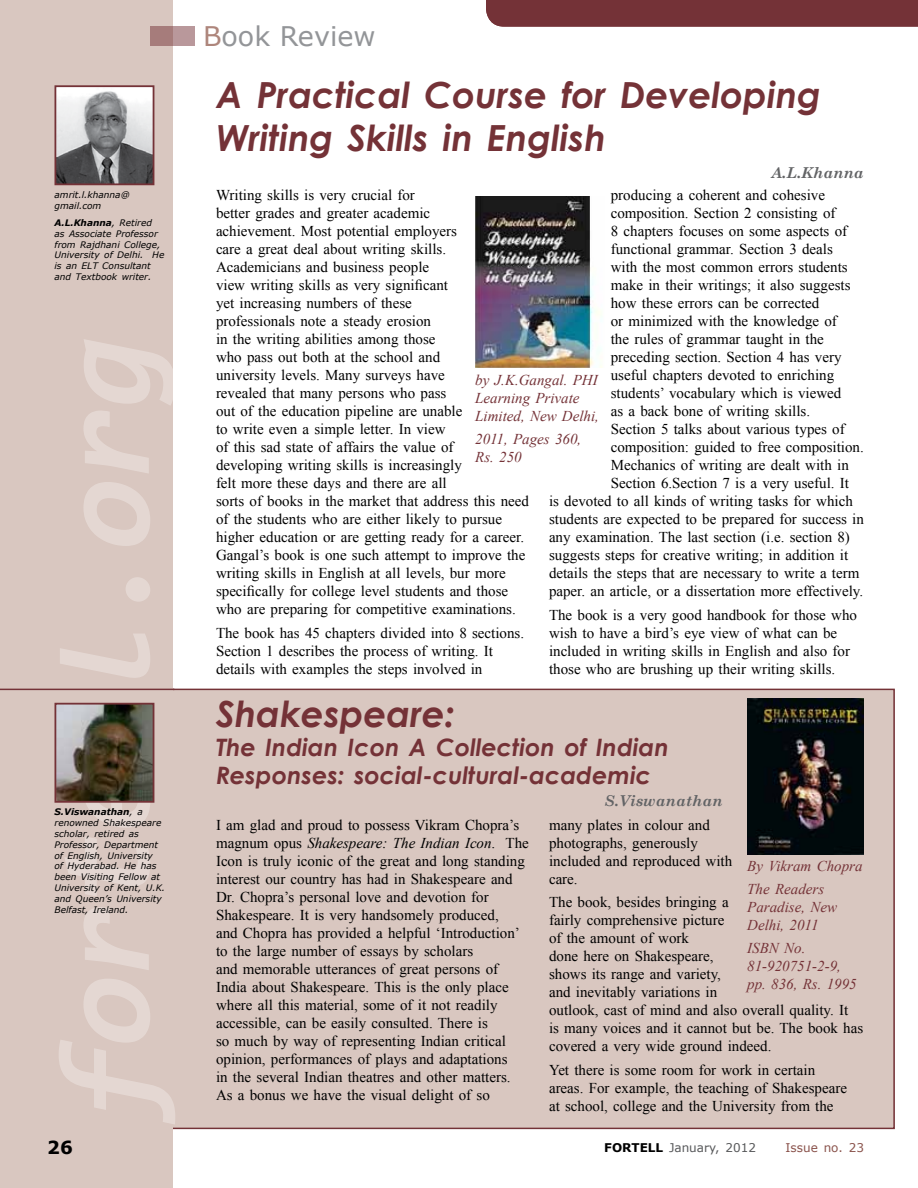
<style>
.page{position:relative;width:918px;height:1188px;background:#fff}
.page>*{position:absolute;margin:0;border:0;box-sizing:border-box;transform-origin:0 0}
.t1{font:italic 700 36px/43.2px "Century Gothic";color:#743237}
.t2{font:27px "Verdana";color:#939598}
.t3{font:italic 700 24px/28.8px "Century Gothic";color:#743237}
.t4{font:700 18px "Verdana";color:#000}
.t5{font:15px/18px "Times New Roman";color:#000}
.t6{font:italic 15px/18px "Times New Roman";color:#743237}
.t7{font:italic 700 15px "Century Schoolbook";color:#636466}
.t8{font:12px "Verdana";color:#58595b}
.t9{font:12px "Verdana";color:#8a534c}
.t10{font:italic 9px/10.8px "Verdana";color:#000}
.s1{color:#ae867c}
.s2{font-weight:700}
.s3{font-style:italic}
.s4{font-weight:700;color:#000}
</style>
<div class="page">
<div style="left:486px;top:0;width:432px;height:27px;background:#743237"></div>
<div style="left:173px;top:689px;width:722px;height:440px;background:#d9c7c0"></div>
<div style="left:0;top:0;width:173px;height:1188px;background:#d9c7c0"></div>
<svg style="left:150px;top:26px;width:45px;height:20px"></svg>
<img style="left:476px;top:197px;width:126px;height:171px">
<img style="left:58px;top:88px;width:93px;height:94px">
<div style="left:55px;top:85px;width:99px;height:100px;border:2px solid #743237"></div>
<img style="left:58px;top:706px;width:93px;height:94px">
<div style="left:55px;top:703px;width:99px;height:100px;border:2px solid #743237"></div>
<img style="left:747px;top:699px;width:116px;height:155px">
<hr style="left:0;top:689px;width:174px;height:1px;background:#743237">
<h2 class="t2" style="left:203px;top:18px;width:174px"><span class="s1">B</span>ook Review</h2>
<p class="t10" style="left:55px;top:189px;width:77px">amrit.l.khanna@ gmail.com</p>
<p class="t10" style="left:55px;top:217px;width:111px"><span class="s2">A.L.Khanna</span>, Retired<br>as Associate Professor from Rajdhani College,<br>University of Delhi. He is an ELT Consultant and Textbook writer.</p>
<p class="t10" style="left:55px;top:807px;width:112px"><span class="s2">S.Viswanathan</span>, a renowned Shakespeare scholar, retired as<br>Professor, Department of English, University<br>of Hyderabad. He has been Visiting Fellow at<br>University of Kent, U.K. and Queen’s University<br>Belfast, Ireland.</p>
<h1 class="t1" style="left:216px;top:72px;width:607px">A Practical Course for Developing<br>Writing Skills in English</h1>
<p class="t7" style="left:771px;top:161px;width:94px">A.L.Khanna</p>
<p class="t5" style="left:216px;top:186px;width:315px">Writing skills is very crucial for<br>better grades and greater academic<br>achievement. Most potential employers<br>care a great deal about writing skills.<br>Academicians and business people<br>view writing skills as very significant<br>yet increasing numbers of these<br>professionals note a steady erosion<br>in the writing abilities among those<br>who pass out both at the school and<br>university levels. Many surveys have<br>revealed that many persons who pass<br>out of the education pipeline are unable<br>to write even a simple letter. In view<br>of this sad state of affairs the value of<br>developing writing skills is increasingly<br>felt more these days and there are all<br>sorts of books in the market that address this need of the students who are either likely to pursue higher education or are getting ready for a career.<br>Gangal’s book is one such attempt to improve the writing skills in English at all levels, bur more specifically for college level students and those who are preparing for competitive examinations.</p>
<p class="t5" style="left:216px;top:623px;width:310px">The book has 45 chapters divided into 8 sections.<br>Section 1 describes the process of writing. It details with examples the steps involved in</p>
<p class="t5" style="left:611px;top:186px;width:216px">producing a coherent and cohesive</p>
<p class="t5" style="left:611px;top:204px;width:226px">composition. Section 2 consisting of</p>
<p class="t5" style="left:611px;top:222px;width:238px">8 chapters focuses on some aspects of</p>
<p class="t5" style="left:611px;top:240px;width:224px">functional grammar. Section 3 deals</p>
<p class="t5" style="left:611px;top:258px;width:239px">with the most common errors students</p>
<p class="t5" style="left:611px;top:276px;width:241px">make in their writings; it also suggests</p>
<p class="t5" style="left:611px;top:294px;width:210px">how these errors can be corrected</p>
<p class="t5" style="left:611px;top:312px;width:228px">or minimized with the knowledge of</p>
<p class="t5" style="left:611px;top:330px;width:215px">the rules of grammar taught in the</p>
<p class="t5" style="left:611px;top:348px;width:232px">preceding section. Section 4 has very</p>
<p class="t5" style="left:611px;top:366px;width:225px">useful chapters devoted to enriching</p>
<p class="t5" style="left:611px;top:384px;width:232px">students’ vocabulary which is viewed</p>
<p class="t5" style="left:611px;top:402px;width:201px">as a back bone of writing skills.</p>
<p class="t5" style="left:611px;top:420px;width:235px">Section 5 talks about various types of</p>
<p class="t5" style="left:611px;top:438px;width:255px">composition: guided to free composition.</p>
<p class="t5" style="left:611px;top:456px;width:240px">Mechanics of writing are dealt with in</p>
<p class="t5" style="left:611px;top:474px;width:240px">Section 6.Section 7 is a very useful. It</p>
<p class="t5" style="left:549px;top:492px;width:305px">is devoted to all kinds of writing tasks for which</p>
<p class="t5" style="left:549px;top:510px;width:316px">students are expected to be prepared for success in</p>
<p class="t5" style="left:549px;top:528px;width:302px">any examination. The last section (i.e. section 8)</p>
<p class="t5" style="left:549px;top:546px;width:301px">suggests steps for creative writing; in addition it</p>
<p class="t5" style="left:549px;top:564px;width:312px">details the steps that are necessary to write a term</p>
<p class="t5" style="left:549px;top:582px;width:316px">paper. an article, or a dissertation more effectively.</p>
<p class="t5" style="left:549px;top:605px;width:310px">The book is a very good handbook for those who wish to have a bird’s eye view of what can be included in writing skills in English and also for those who are brushing up their writing skills.</p>
<p class="t6" style="left:475px;top:371px;width:125px">by J.K.Gangal. PHI<br>Learning Private<br>Limited, New Delhi,</p>
<p class="t6" style="left:475px;top:430px;width:108px">2011, Pages 360,<br>Rs. 250</p>
<h1 class="t1" style="left:216px;top:691px;width:241px">Shakespeare:</h1>
<h3 class="t3" style="left:216px;top:731px;width:454px">The Indian Icon A Collection of Indian<br>Responses: social-cultural-academic</h3>
<p class="t7" style="left:605px;top:789px;width:120px">S.Viswanathan</p>
<p class="t5" style="left:216px;top:816px;width:314px">I am glad and proud to possess Vikram Chopra’s magnum opus <span class="s3">Shakespeare: The Indian Icon</span>. The Icon is truly iconic of the great and long standing interest our country has had in Shakespeare and Dr. Chopra’s personal love and devotion for Shakespeare. It is very handsomely produced,<br>and Chopra has provided a helpful ‘Introduction’ to the large number of essays by scholars<br>and memorable utterances of great persons of India about Shakespeare. This is the only place where all this material, some of it not readily accessible, can be easily consulted. There is<br>so much by way of representing Indian critical opinion, performances of plays and adaptations<br>in the several Indian theatres and other matters.<br>As a bonus we have the visual delight of so</p>
<p class="t5" style="left:549px;top:816px;width:185px">many plates in colour and photographs, generously included and reproduced with care.</p>
<p class="t6" style="left:747px;top:854px;width:117px;line-height:23.4px">By Vikram Chopra<br>The Readers</p>
<p class="t6" style="left:747px;top:898px;width:91px">Paradise, New<br>Delhi, 2011</p>
<p class="t6" style="left:747px;top:939px;width:111px">ISBN No.<br>81-920751-2-9, pp. 836, Rs. 1995</p>
<p class="t5" style="left:549px;top:893px;width:316px">The book, besides bringing a<br>fairly comprehensive picture<br>of the amount of work<br>done here on Shakespeare,<br>shows its range and variety,<br>and inevitably variations in<br>outlook, cast of mind and also overall quality. It<br>is many voices and it cannot but be. The book has covered a very wide ground indeed.</p>
<p class="t5" style="left:549px;top:1061px;width:300px">Yet there is some room for work in certain areas. For example, the teaching of Shakespeare at school, college and the University from the</p>
<p class="t4" style="left:47px;top:1135px;width:27px">26</p>
<p class="t8" style="left:604px;top:1139px;width:153px"><span class="s4">FORTELL</span> January, 2012</p>
<p class="t9" style="left:786px;top:1139px;width:80px">Issue no. 23</p>
</div>
